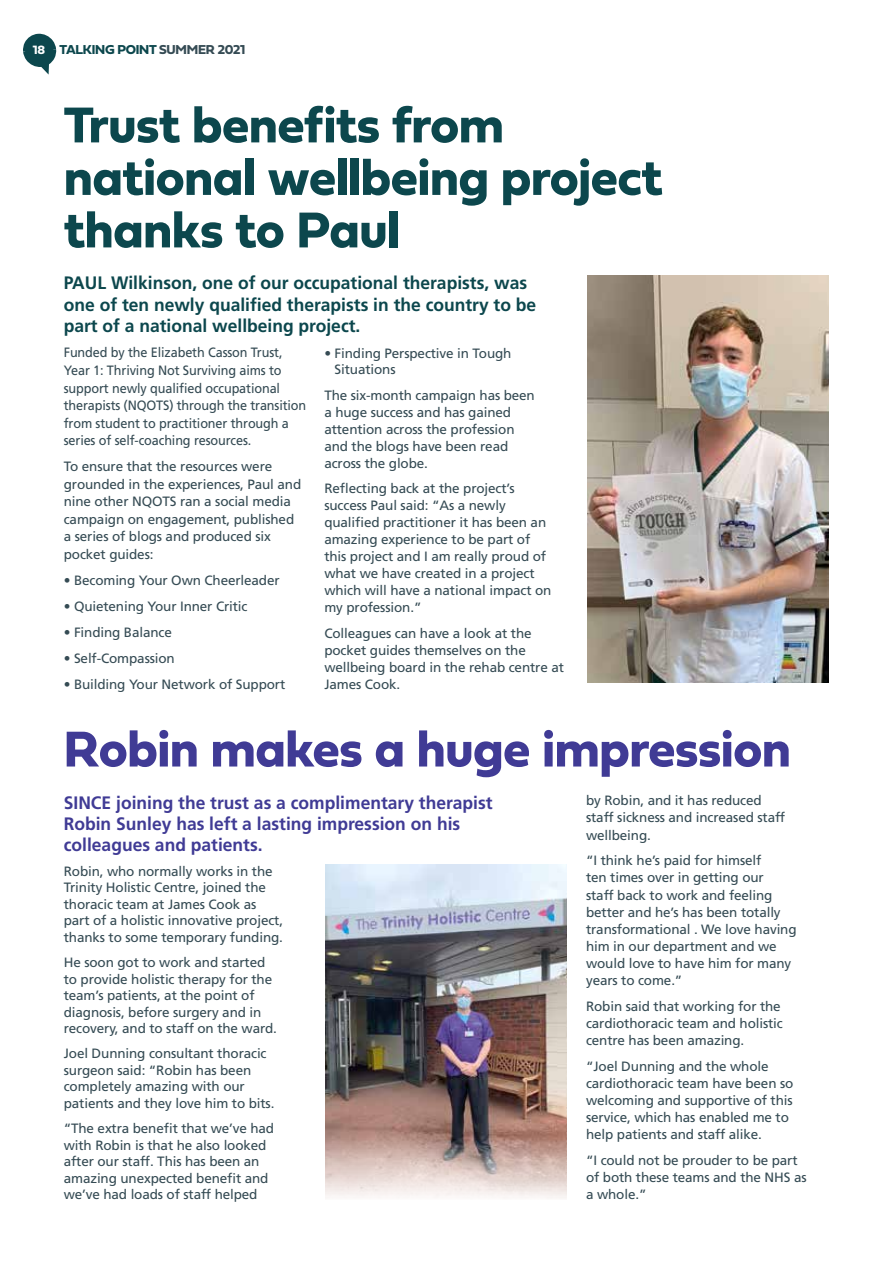
<style>
.page{position:relative;width:893px;height:1263px;background:#fff}
.page>*{position:absolute;margin:0;border:0;box-sizing:border-box;transform-origin:0 0}
.t1{font:52.5px/52.5px "Fieldwork Geo Bold";letter-spacing:-.01em;color:#0c474d}
.t2{font:52.5px "Fieldwork Geo Bold";letter-spacing:-.01em;color:#403b95}
.t3{font:700 18px/21.5px "Frutiger";color:#0c474d}
.t4{font:700 18px/21px "Frutiger";color:#403b95}
.t5{font:13.5px/17.1px "Frutiger";letter-spacing:-.01em;color:#354b54}
.t6{font:13.5px/17.5px "Frutiger";letter-spacing:-.01em;color:#354b54;scale:.94 1}
.t7{font:13.5px "Fieldwork Geo Bold";letter-spacing:-.02em;color:#0c474d}
.s1{font-size:12.6px;color:#fff}
.s2{color:#354b54}
</style>
<div class="page">
<svg style="left:23px;top:33px;width:33px;height:42px"></svg>
<img style="left:587px;top:276px;width:241px;height:406px">
<img style="left:325px;top:864px;width:241px;height:334px">
<p class="t7" style="left:33px;top:38px;width:214px"><span class="s1">18</span> TALKING POINT <span class="s2">SUMMER 2021</span></p>
<h1 class="t1" style="left:64px;top:97px;width:600px">Trust benefits from national wellbeing project thanks to Paul</h1>
<h2 class="t3" style="left:64px;top:272px;width:474px">PAUL Wilkinson, one of our occupational therapists, was one of ten newly qualified therapists in the country to be part of a national wellbeing project.</h2>
<p class="t6" style="left:64px;top:344px;width:260px">Funded by the Elizabeth Casson Trust, Year 1: Thriving Not Surviving aims to support newly qualified occupational therapists (NQOTS) through the transition from student to practitioner through a series of self-coaching resources.</p>
<p class="t5" style="left:64px;top:458px;width:239px;line-height:17.5px">To ensure that the resources were grounded in the experiences, Paul and nine other NQOTS ran a social media campaign on engagement, published a series of blogs and produced six pocket guides:</p>
<p class="t5" style="left:64px;top:572px;width:217px">• Becoming Your Own Cheerleader</p>
<p class="t5" style="left:64px;top:598px;width:185px">• Quietening Your Inner Critic</p>
<p class="t5" style="left:64px;top:624px;width:110px">• Finding Balance</p>
<p class="t5" style="left:64px;top:650px;width:113px">• Self-Compassion</p>
<p class="t5" style="left:64px;top:676px;width:223px">• Building Your Network of Support</p>
<p class="t5" style="left:335px;top:344px;width:178px;text-indent:-10px">• Finding Perspective in Tough<br>Situations</p>
<p class="t5" style="left:324px;top:387px;width:212px">The six-month campaign has been a huge success and has gained attention across the profession and the blogs have been read across the globe.</p>
<p class="t5" style="left:324px;top:480px;width:229px">Reflecting back at the project’s success Paul said: “As a newly qualified practitioner it has been an amazing experience to be part of this project and I am really proud of what we have created in a project which will have a national impact on my profession.”</p>
<p class="t5" style="left:324px;top:624px;width:241px">Colleagues can have a look at the pocket guides themselves on the wellbeing board in the rehab centre at<br>James Cook.</p>
<h1 class="t2" style="left:64px;top:708px;width:729px">Robin makes a huge impression</h1>
<h2 class="t4" style="left:64px;top:792px;width:430px">SINCE joining the trust as a complimentary therapist<br>Robin Sunley has left a lasting impression on his colleagues and patients.</h2>
<p class="t5" style="left:64px;top:863px;width:221px;line-height:16.5px">Robin, who normally works in the Trinity Holistic Centre, joined the thoracic team at James Cook as part of a holistic innovative project, thanks to some temporary funding.</p>
<p class="t5" style="left:64px;top:954px;width:215px;line-height:16.5px">He soon got to work and started to provide holistic therapy for the team’s patients, at the point of diagnosis, before surgery and in recovery, and to staff on the ward.</p>
<p class="t5" style="left:64px;top:1045px;width:212px;line-height:16.5px">Joel Dunning consultant thoracic surgeon said: “Robin has been completely amazing with our patients and they love him to bits.</p>
<p class="t5" style="left:64px;top:1120px;width:212px;line-height:16.5px">“The extra benefit that we’ve had with Robin is that he also looked after our staff. This has been an amazing unexpected benefit and we’ve had loads of staff helped</p>
<p class="t5" style="left:586px;top:792px;width:201px">by Robin, and it has reduced staff sickness and increased staff wellbeing.</p>
<p class="t5" style="left:586px;top:852px;width:212px">“I think he’s paid for himself<br>ten times over in getting our<br>staff back to work and feeling better and he’s has been totally transformational . We love having him in our department and we would love to have him for many years to come.”</p>
<p class="t5" style="left:586px;top:998px;width:198px">Robin said that working for the cardiothoracic team and holistic centre has been amazing.</p>
<p class="t5" style="left:586px;top:1057px;width:209px">“Joel Dunning and the whole cardiothoracic team have been so welcoming and supportive of this service, which has enabled me to help patients and staff alike.</p>
<p class="t5" style="left:586px;top:1152px;width:222px">“I could not be prouder to be part of both these teams and the NHS as a whole.”</p>
</div>
